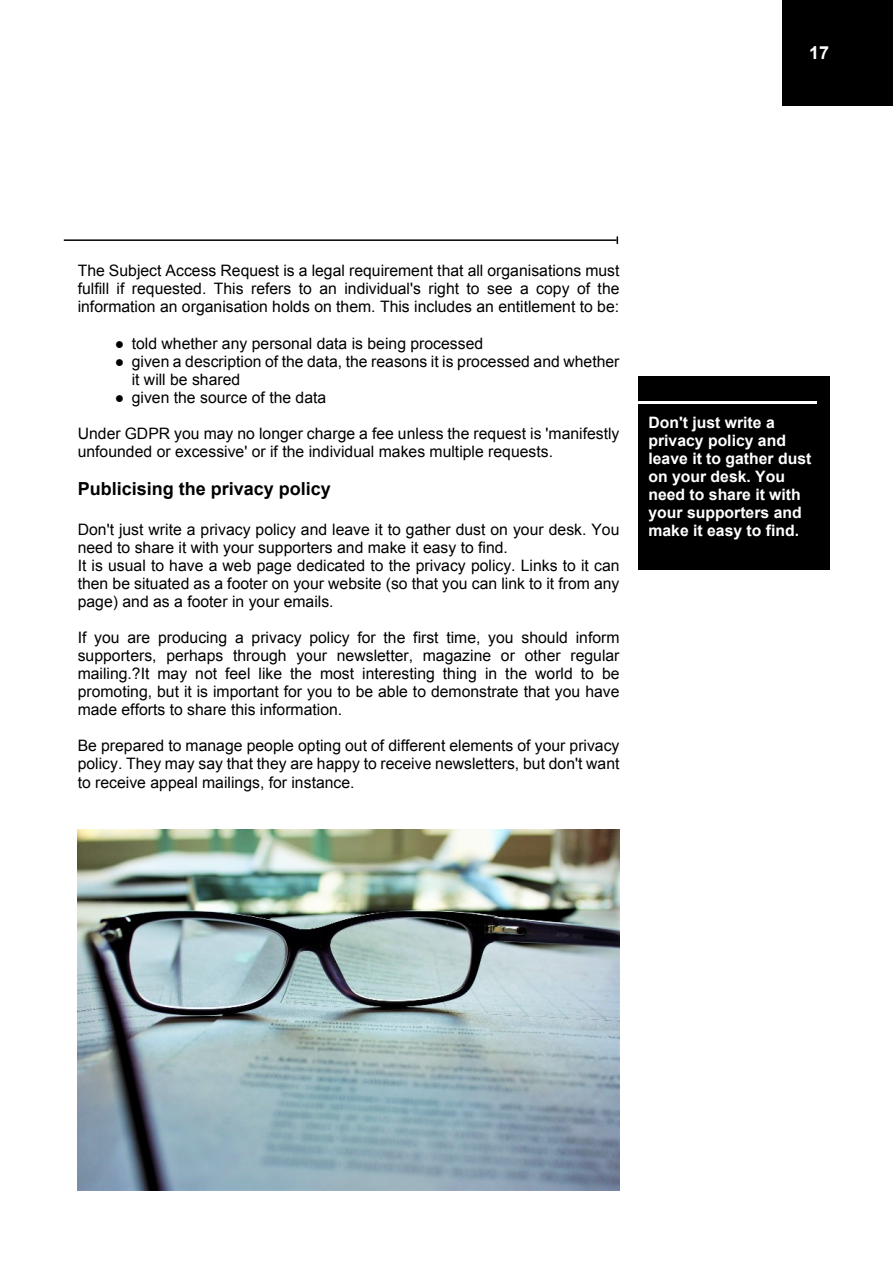
<style>
.page{position:relative;width:893px;height:1263px;background:#fff}
.page>*{position:absolute;margin:0;border:0;box-sizing:border-box;transform-origin:0 0}
.t1{font:700 18px "Arial";color:#000}
.t2{font:700 18px "Arial";color:#fff}
.t3{font:15.75px/18px "Arial";color:#000;text-align:justify}
.t4{font:700 15.75px/18px "Arial";color:#fff}
.s1{font-family:"Times New Roman"}
</style>
<div class="page">
<div style="left:782px;top:0;width:111px;height:105px;background:#000"></div>
<hr style="left:64px;top:239px;width:553px;height:2px;background:#000">
<div style="left:638px;top:376px;width:191px;height:194px;background:#000"></div>
<hr style="left:638px;top:401px;width:178px;height:3px;background:#fff">
<img style="left:78px;top:829px;width:542px;height:361px">
<p class="t2" style="left:809px;top:46px;width:22px">17</p>
<p class="t3" style="left:78px;top:263px;width:543px">The Subject Access Request is a legal requirement that all organisations must fulfill if requested. This refers to an individual's right to see a copy of the information an organisation holds on them. This includes an entitlement to be:</p>
<p class="t3" style="left:115px;top:335px;width:370px"><span class="s1">●</span> told whether any personal data is being processed</p>
<p class="t3" style="left:132px;top:354px;width:489px;text-indent:-17px"><span class="s1">●</span> given a description of the data, the reasons it is processed and whether it will be shared</p>
<p class="t3" style="left:115px;top:390px;width:213px"><span class="s1">●</span> given the source of the data</p>
<p class="t3" style="left:78px;top:426px;width:543px">Under GDPR you may no longer charge a fee unless the request is 'manifestly unfounded or excessive' or if the individual makes multiple requests.</p>
<p class="t1" style="left:78px;top:482px;width:255px">Publicising the privacy policy</p>
<p class="t3" style="left:78px;top:522px;width:543px;text-align:left">Don't just write a privacy policy and leave it to gather dust on your desk. You need to share it with your supporters and make it easy to find.<br>It is usual to have a web page dedicated to the privacy policy. Links to it can then be situated as a footer on your website (so that you can link to it from any page) and as a footer in your emails.</p>
<p class="t3" style="left:78px;top:630px;width:543px">If you are producing a privacy policy for the first time, you should inform supporters, perhaps through your newsletter, magazine or other regular mailing.?It may not feel like the most interesting thing in the world to be promoting, but it is important for you to be able to demonstrate that you have made efforts to share this information.</p>
<p class="t3" style="left:78px;top:738px;width:543px">Be prepared to manage people opting out of different elements of your privacy policy. They may say that they are happy to receive newsletters, but don't want to receive appeal mailings, for instance.</p>
<p class="t4" style="left:648px;top:414px;width:164px">Don't just write a privacy policy and leave it to gather dust on your desk. You need to share it with your supporters and make it easy to find.</p>
</div>
